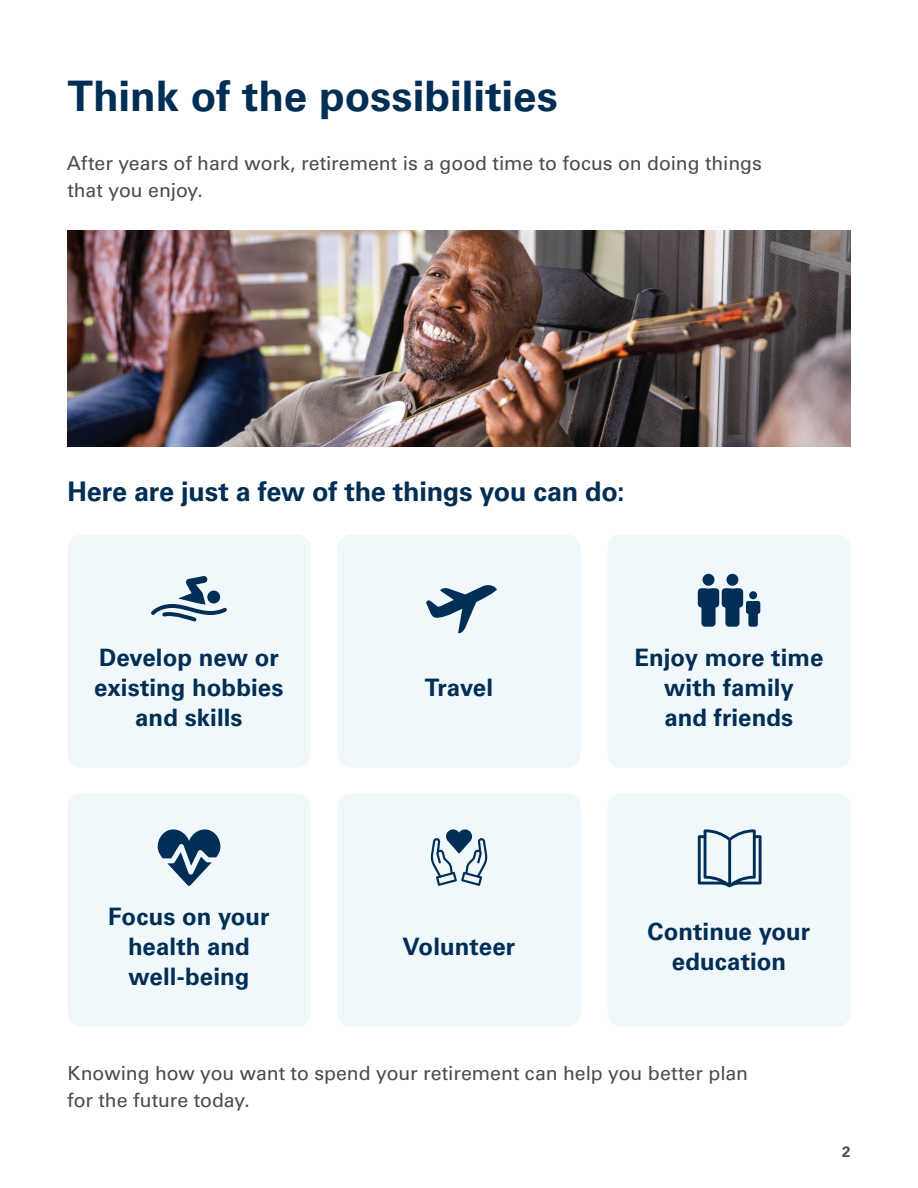
<style>
.page{position:relative;width:918px;height:1188px;background:#fff}
.page>*{position:absolute;margin:0;border:0;box-sizing:border-box;transform-origin:0 0}
.t1{font:700 42px "Univers LT Std";color:#002e54}
.t2{font:700 27px "Univers LT Std";letter-spacing:-.005em;color:#002e54}
.t3{font:700 24px/30px "Univers LT Std";color:#002e54;text-align:center}
.t4{font:19.5px/27px "Univers LT Std";letter-spacing:-.005em;color:#4b4c4d}
.t5{font:700 15px "Univers LT Std";color:#4b4c4d}
</style>
<div class="page">
<div style="left:68px;top:535px;width:242px;height:233px;background:#f0f8fc;border-radius:14px"></div>
<div style="left:68px;top:793px;width:242px;height:234px;background:#f0f8fc;border-radius:14px"></div>
<div style="left:338px;top:535px;width:242px;height:233px;background:#f0f8fc;border-radius:14px"></div>
<div style="left:338px;top:793px;width:242px;height:234px;background:#f0f8fc;border-radius:14px"></div>
<div style="left:608px;top:535px;width:242px;height:233px;background:#f0f8fc;border-radius:14px"></div>
<div style="left:608px;top:793px;width:242px;height:234px;background:#f0f8fc;border-radius:14px"></div>
<svg style="left:151px;top:576px;width:76px;height:46px"></svg>
<div style="left:207px;top:591px;width:13px;height:13px;background:#002e54;border-radius:50%"></div>
<div style="left:703px;top:574px;width:11px;height:12px;background:#002e54;border-radius:50%"></div>
<div style="left:726px;top:574px;width:12px;height:12px;background:#002e54;border-radius:50%"></div>
<svg style="left:698px;top:588px;width:62px;height:39px"></svg>
<div style="left:749px;top:591px;width:8px;height:8px;background:#002e54;border-radius:50%"></div>
<svg style="left:158px;top:829px;width:62px;height:57px"></svg>
<svg style="left:430px;top:829px;width:58px;height:57px"></svg>
<svg style="left:698px;top:829px;width:64px;height:58px"></svg>
<svg style="left:426px;top:585px;width:71px;height:49px"></svg>
<img style="left:67px;top:231px;width:783px;height:216px">
<h2 class="t1" style="left:68px;top:72px;width:492px">Think of the possibilities</h2>
<p class="t4" style="left:67px;top:150px;width:697px">After years of hard work, retirement is a good time to focus on doing things that you enjoy.</p>
<p class="t2" style="left:68px;top:476px;width:559px">Here are just a few of the things you can do:</p>
<p class="t3" style="left:94px;top:643px;width:191px">Develop new or existing hobbies and skills</p>
<p class="t3" style="left:425px;top:673px;width:70px">Travel</p>
<p class="t3" style="left:635px;top:643px;width:190px">Enjoy more time with family<br>and friends</p>
<p class="t3" style="left:108px;top:902px;width:163px">Focus on your health and well-being</p>
<p class="t3" style="left:403px;top:932px;width:114px">Volunteer</p>
<p class="t3" style="left:648px;top:917px;width:164px">Continue your education</p>
<p class="t4" style="left:67px;top:1060px;width:682px">Knowing how you want to spend your retirement can help you better plan for the future today.</p>
<p class="t5" style="left:842px;top:1143px;width:10px">2</p>
</div>
